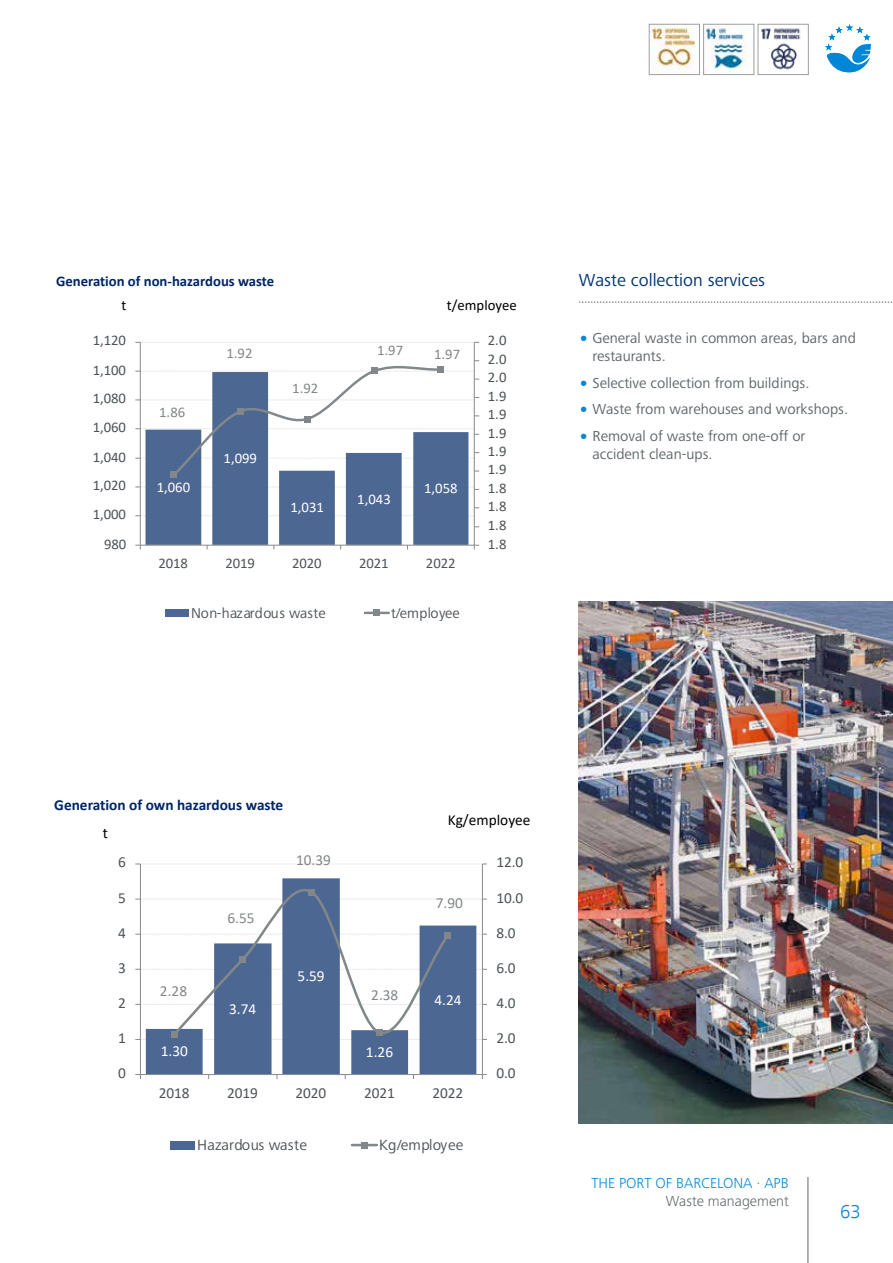
<style>
.page{position:relative;width:893px;height:1263px;background:#fff}
.page>*{position:absolute;margin:0;border:0;box-sizing:border-box;transform-origin:0 0}
.t1{font:300 19.5px "Frutiger Next LT";color:#0086d6}
.t2{font:18px "Frutiger Next Pro";color:#003476}
.t3{font:15.3px "Calibri";letter-spacing:-.005em;color:#4d5357}
.t4{font:700 15.3px "Calibri";color:#002664}
.t5{font:15.3px "Frutiger Next Pro";letter-spacing:.005em;color:#4d5357}
.t6{font:15.3px "Calibri";color:#828789}
.t7{font:15.3px "Calibri";color:#fff}
.t8{font:15.3px "Calibri";color:#000}
.t9{font:15px/18px "Frutiger Next Pro";color:#5f666a}
.t10{font:300 15px "Frutiger Next Pro";color:#0086d6}
.t11{font:300 15px "Frutiger Next Pro";color:#5f666a}
.t12{font:14.7px "Calibri";letter-spacing:-.005em;color:#4d5357}
.t13{font:700 14.7px "Calibri";color:#002664}
.t14{font:14.7px "Frutiger Next Pro";letter-spacing:.01em;color:#4d5357}
.t15{font:14.7px "Calibri";color:#fff}
.t16{font:14.7px "Calibri";color:#828789}
.t17{font:14.7px "Calibri";color:#000}
.s1{font-weight:900;color:#0086d6}
</style>
<div class="page">
<hr style="left:808px;top:1177px;width:1px;height:86px;background:#5f666a">
<svg style="left:825px;top:24px;width:46px;height:48px"></svg>
<img style="left:652px;top:26px;width:46px;height:47px">
<div style="left:649px;top:24px;width:51px;height:51px;border:1px solid #9d9f9e"></div>
<img style="left:705px;top:26px;width:42px;height:47px">
<div style="left:703px;top:24px;width:51px;height:51px;border:1px solid #9d9f9e"></div>
<img style="left:761px;top:28px;width:40px;height:42px">
<div style="left:758px;top:24px;width:51px;height:51px;border:1px solid #9d9f9e"></div>
<img style="left:579px;top:601px;width:314px;height:523px">
<svg style="left:579px;top:302px;width:314px;height:1px"></svg>
<svg style="left:145px;top:478px;width:323px;height:67px;background:#667ca2"></svg>
<hr style="left:474px;top:342px;width:1px;height:203px;background:#898989">
<hr style="left:140px;top:342px;width:1px;height:203px;background:#898989">
<svg style="left:135px;top:515px;width:339px;height:1px"></svg>
<svg style="left:135px;top:487px;width:344px;height:3px"></svg>
<svg style="left:135px;top:342px;width:344px;height:1px"></svg>
<hr style="left:140px;top:545px;width:334px;height:1px;background:#898989">
<svg style="left:135px;top:545px;width:6px;height:4px"></svg>
<svg style="left:135px;top:360px;width:344px;height:118px"></svg>
<div style="left:438px;top:366px;width:6px;height:7px;background:#828789"></div>
<div style="left:165px;top:609px;width:23px;height:8px;background:#4d6793"></div>
<hr style="left:365px;top:612px;width:24px;height:2px;background:#828789">
<div style="left:373px;top:610px;width:7px;height:6px;background:#828789"></div>
<svg style="left:146px;top:878px;width:330px;height:196px;fill:#4d6793"></svg>
<hr style="left:482px;top:864px;width:1px;height:210px;background:#898989">
<hr style="left:140px;top:864px;width:1px;height:210px;background:#898989">
<svg style="left:135px;top:1039px;width:352px;height:1px"></svg>
<svg style="left:135px;top:1004px;width:352px;height:1px"></svg>
<svg style="left:135px;top:969px;width:352px;height:1px"></svg>
<svg style="left:135px;top:934px;width:352px;height:1px"></svg>
<svg style="left:135px;top:864px;width:352px;height:1px"></svg>
<hr style="left:140px;top:1074px;width:342px;height:1px;background:#898989">
<svg style="left:171px;top:880px;width:280px;height:163px"></svg>
<div style="left:171px;top:1031px;width:7px;height:7px;background:#828789"></div>
<svg style="left:240px;top:956px;width:6px;height:6px"></svg>
<svg style="left:135px;top:889px;width:352px;height:11px"></svg>
<div style="left:376px;top:1029px;width:7px;height:7px;background:#828789"></div>
<div style="left:445px;top:932px;width:6px;height:7px;background:#828789"></div>
<div style="left:170px;top:1141px;width:25px;height:8px;background:#4d6793"></div>
<hr style="left:352px;top:1144px;width:25px;height:2px;background:#828789">
<svg style="left:361px;top:1142px;width:6px;height:6px"></svg>
<p class="t13" style="left:56px;top:271px;width:220px">Generation of non-hazardous waste</p>
<p class="t17" style="left:122px;top:294px;width:6px">t</p>
<p class="t17" style="left:447px;top:295px;width:71px">t/employee</p>
<p class="t12" style="left:93px;top:330px;width:35px">1,120</p>
<p class="t12" style="left:93px;top:359px;width:35px">1,100</p>
<p class="t12" style="left:93px;top:388px;width:35px">1,080</p>
<p class="t16" style="left:159px;top:402px;width:28px">1.86</p>
<p class="t16" style="left:226px;top:343px;width:28px">1.92</p>
<p class="t16" style="left:292px;top:378px;width:28px">1.92</p>
<p class="t16" style="left:377px;top:340px;width:28px">1.97</p>
<p class="t16" style="left:434px;top:344px;width:28px">1.97</p>
<p class="t12" style="left:488px;top:330px;width:20px">2.0</p>
<p class="t12" style="left:488px;top:349px;width:20px">2.0</p>
<p class="t12" style="left:488px;top:367px;width:20px">2.0</p>
<p class="t12" style="left:488px;top:386px;width:20px">1.9</p>
<p class="t12" style="left:488px;top:404px;width:20px">1.9</p>
<p class="t12" style="left:93px;top:417px;width:35px">1,060</p>
<p class="t12" style="left:488px;top:422px;width:20px">1.9</p>
<p class="t12" style="left:93px;top:446px;width:35px">1,040</p>
<p class="t15" style="left:224px;top:448px;width:35px">1,099</p>
<p class="t12" style="left:488px;top:441px;width:20px">1.9</p>
<p class="t12" style="left:488px;top:459px;width:20px">1.9</p>
<p class="t12" style="left:93px;top:475px;width:35px">1,020</p>
<p class="t12" style="left:93px;top:504px;width:35px">1,000</p>
<p class="t15" style="left:157px;top:476px;width:35px">1,060</p>
<p class="t15" style="left:290px;top:497px;width:35px">1,031</p>
<p class="t15" style="left:357px;top:489px;width:35px">1,043</p>
<p class="t15" style="left:424px;top:478px;width:35px">1,058</p>
<p class="t12" style="left:488px;top:478px;width:20px">1.8</p>
<p class="t12" style="left:488px;top:496px;width:20px">1.8</p>
<p class="t12" style="left:488px;top:515px;width:20px">1.8</p>
<p class="t12" style="left:104px;top:533px;width:24px">980</p>
<p class="t12" style="left:488px;top:533px;width:20px">1.8</p>
<p class="t12" style="left:159px;top:552px;width:31px">2018</p>
<p class="t12" style="left:225px;top:552px;width:31px">2019</p>
<p class="t12" style="left:292px;top:552px;width:31px">2020</p>
<p class="t12" style="left:359px;top:552px;width:31px">2021</p>
<p class="t12" style="left:426px;top:552px;width:31px">2022</p>
<p class="t14" style="left:191px;top:604px;width:136px">Non-hazardous waste</p>
<p class="t14" style="left:391px;top:604px;width:70px">t/employee</p>
<p class="t2" style="left:579px;top:270px;width:188px">Waste collection services</p>
<p class="t9" style="left:592px;top:329px;width:265px;text-indent:-14px"><span class="s1">•</span> General waste in common areas, bars and restaurants.</p>
<p class="t9" style="left:579px;top:374px;width:232px"><span class="s1">•</span> Selective collection from buildings.</p>
<p class="t9" style="left:579px;top:400px;width:271px"><span class="s1">•</span> Waste from warehouses and workshops.</p>
<p class="t9" style="left:592px;top:427px;width:215px;text-indent:-14px"><span class="s1">•</span> Removal of waste from one-off or accident clean-ups.</p>
<p class="t4" style="left:54px;top:794px;width:231px">Generation of own hazardous waste</p>
<p class="t8" style="left:103px;top:822px;width:7px">t</p>
<p class="t8" style="left:448px;top:809px;width:84px">Kg/employee</p>
<p class="t3" style="left:118px;top:852px;width:9px">6</p>
<p class="t6" style="left:296px;top:849px;width:36px">10.39</p>
<p class="t3" style="left:496px;top:852px;width:28px">12.0</p>
<p class="t3" style="left:118px;top:887px;width:9px">5</p>
<p class="t6" style="left:436px;top:892px;width:29px">7.90</p>
<p class="t3" style="left:496px;top:887px;width:28px">10.0</p>
<p class="t6" style="left:227px;top:907px;width:29px">6.55</p>
<p class="t3" style="left:118px;top:922px;width:9px">4</p>
<p class="t3" style="left:496px;top:922px;width:21px">8.0</p>
<p class="t3" style="left:118px;top:957px;width:9px">3</p>
<p class="t7" style="left:298px;top:965px;width:29px">5.59</p>
<p class="t3" style="left:496px;top:957px;width:21px">6.0</p>
<p class="t3" style="left:118px;top:992px;width:9px">2</p>
<p class="t6" style="left:160px;top:980px;width:29px">2.28</p>
<p class="t7" style="left:229px;top:998px;width:29px">3.74</p>
<p class="t6" style="left:371px;top:984px;width:29px">2.38</p>
<p class="t7" style="left:434px;top:989px;width:29px">4.24</p>
<p class="t3" style="left:496px;top:992px;width:21px">4.0</p>
<p class="t3" style="left:118px;top:1027px;width:9px">1</p>
<p class="t3" style="left:496px;top:1027px;width:21px">2.0</p>
<p class="t7" style="left:161px;top:1041px;width:29px">1.30</p>
<p class="t7" style="left:366px;top:1041px;width:29px">1.26</p>
<p class="t3" style="left:118px;top:1062px;width:9px">0</p>
<p class="t3" style="left:496px;top:1062px;width:21px">0.0</p>
<p class="t3" style="left:159px;top:1083px;width:32px">2018</p>
<p class="t3" style="left:227px;top:1083px;width:32px">2019</p>
<p class="t3" style="left:296px;top:1083px;width:32px">2020</p>
<p class="t3" style="left:364px;top:1083px;width:32px">2021</p>
<p class="t3" style="left:432px;top:1083px;width:32px">2022</p>
<p class="t5" style="left:197px;top:1136px;width:111px">Hazardous waste</p>
<p class="t5" style="left:379px;top:1136px;width:86px">Kg/employee</p>
<p class="t10" style="left:591px;top:1174px;width:199px">THE PORT OF BARCELONA · APB</p>
<p class="t11" style="left:666px;top:1192px;width:124px">Waste management</p>
<h1 class="t1" style="left:840px;top:1200px;width:22px">63</h1>
</div>
